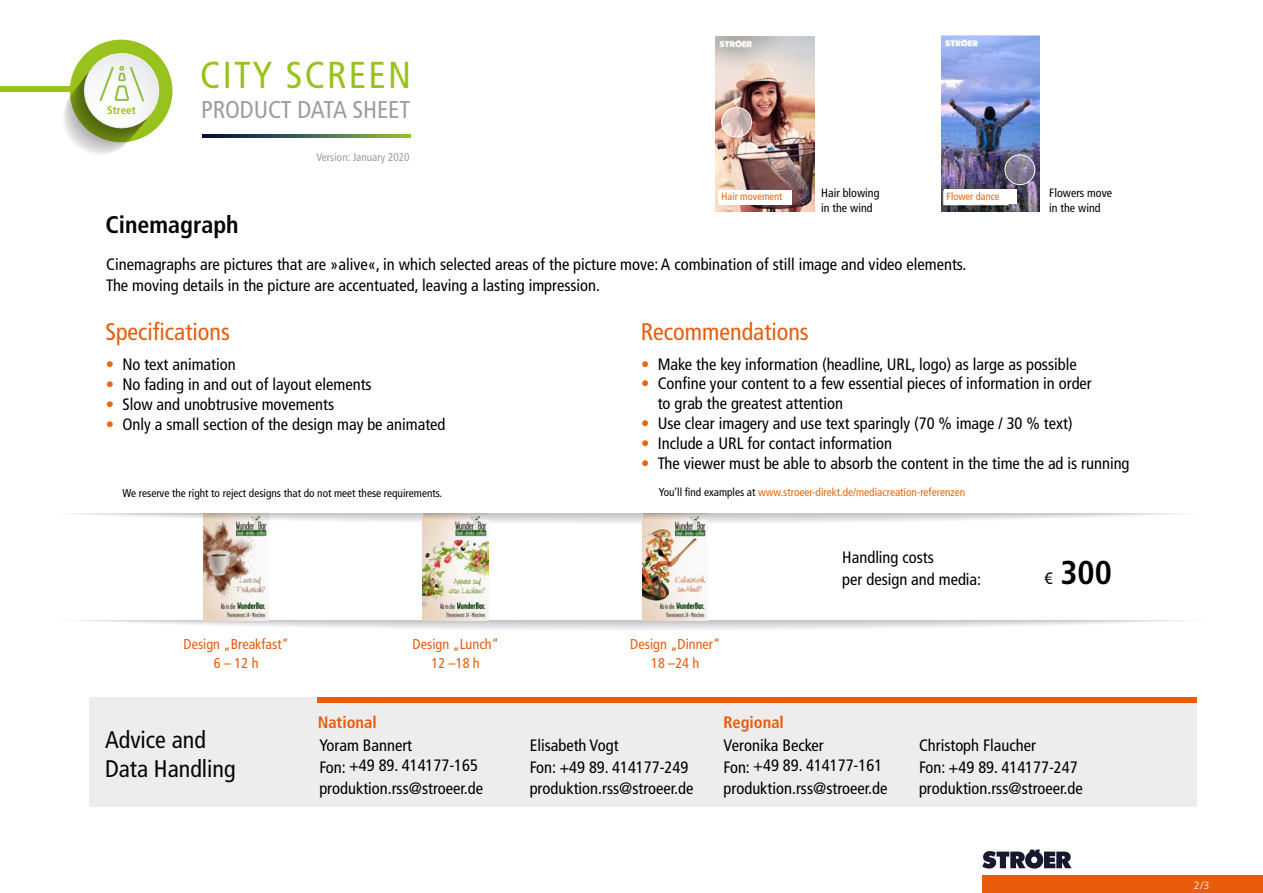
<style>
.page{position:relative;width:1263px;height:893px;background:#fff}
.page>*{position:absolute;margin:0;border:0;box-sizing:border-box;transform-origin:0 0}
.t1{font:condensed 37.5px "Frutiger LT Std";letter-spacing:.06em;color:#98c21d}
.t2{font:700 condensed 33px "Frutiger LT Std";color:#000}
.t3{font:condensed 24.3px "Frutiger LT Std";letter-spacing:-.005em;color:#9d9d9c}
.t4{font:condensed 24px "Frutiger LT Std";color:#ea5b0b}
.t5{font:condensed 24px/28.8px "Frutiger LT Std";color:#080505}
.t6{font:700 condensed 24px "Frutiger LT Std";color:#080505}
.t7{font:condensed 16.5px/21.5px "Frutiger LT Std";color:#000}
.t8{font:700 condensed 16.5px "Frutiger LT Std";color:#ea5b0b}
.t9{font:condensed 14.25px/19.5px "Frutiger LT Std";color:#ea5b0b;text-align:center}
.t10{font:condensed 12px/14.4px "Frutiger LT Std";color:#000}
.t11{font:condensed 11.25px "Frutiger LT Std";color:#ec6608}
.t12{font:condensed 11.25px "Frutiger LT Std";color:#000}
.t13{font:condensed 11.25px "Frutiger LT Std";color:#9d9d9c}
.t14{font:700 condensed 11.25px "Frutiger LT Std";color:#98c21d}
.t15{font:condensed 10.5px "Frutiger LT Std";color:#ec6608}
.t16{font:300 10.5px "Frutiger";color:#fff}
.s1{font-family:"Avenir LT Std";font-weight:800;font-stretch:normal;color:#ec6608}
.s2{color:#ec6608}
.s3{color:#000}
.s4{font-weight:400;font-size:16.5px}
</style>
<div class="page">
<div style="left:89px;top:697px;width:1108px;height:110px;background:#ededed"></div>
<div style="left:317px;top:697px;width:880px;height:5px;background:#ea5b0b"></div>
<div style="left:982px;top:876px;width:281px;height:17px;background:#ea5b0b"></div>
<svg style="left:982px;top:850px;width:89px;height:19px"></svg>
<div style="left:0;top:87px;width:77px;height:5px;background:#98c21d"></div>
<svg style="left:203px;top:134px;width:208px;height:4px"></svg>
<svg style="left:70px;top:40px;width:102px;height:102px;background:#85a91b"></svg>
<svg style="left:84px;top:53px;width:75px;height:75px"></svg>
<div style="left:85px;top:54px;width:73px;height:74px;background:linear-gradient(to right,#fbfbfc,#efeff1);border-radius:37px"></div>
<svg style="left:98px;top:65px;width:48px;height:38px"></svg>
<svg style="left:74px;top:620px;width:1114px;height:10px"></svg>
<img style="left:643px;top:525px;width:65px;height:95px">
<img style="left:203px;top:525px;width:66px;height:95px">
<img style="left:423px;top:525px;width:65px;height:95px">
<svg style="left:70px;top:513px;width:1114px;height:12px"></svg>
<img style="left:941px;top:36px;width:99px;height:176px">
<img style="left:715px;top:36px;width:99px;height:176px">
<div style="left:721px;top:107px;width:31px;height:30px;border:1px solid #fff;border-radius:50%"></div>
<svg style="left:721px;top:107px;width:30px;height:30px"></svg>
<div style="left:1005px;top:154px;width:30px;height:31px;border:1px solid #fff;border-radius:50%"></div>
<svg style="left:1005px;top:155px;width:29px;height:30px"></svg>
<div style="left:719px;top:190px;width:72px;height:15px;background:#fff"></div>
<div style="left:944px;top:189px;width:72px;height:15px;background:#fff"></div>
<p class="t14" style="left:107px;top:104px;width:30px">Street</p>
<h1 class="t1" style="left:200px;top:53px;width:212px">CITY SCREEN</h1>
<h3 class="t3" style="left:201px;top:96px;width:210px">PRODUCT DATA SHEET</h3>
<p class="t13" style="left:316px;top:151px;width:95px">Version: January 2020</p>
<h3 class="t6" style="left:106px;top:211px;width:135px">Cinemagraph</h3>
<p class="t15" style="left:721px;top:191px;width:62px">Hair movement</p>
<p class="t10" style="left:821px;top:186px;width:60px">Hair blowing</p>
<p class="t15" style="left:946px;top:191px;width:54px">Flower dance</p>
<p class="t10" style="left:821px;top:200px;width:53px">in the wind</p>
<p class="t7" style="left:106px;top:253px;width:861px">Cinemagraphs are pictures that are »alive«, in which selected areas of the picture move: A combination of still image and video elements.<br>The moving details in the picture are accentuated, leaving a lasting impression.</p>
<h3 class="t4" style="left:105px;top:318px;width:126px">Specifications</h3>
<h3 class="t4" style="left:641px;top:318px;width:169px">Recommendations</h3>
<p class="t10" style="left:1049px;top:186px;width:64px">Flowers move in the wind</p>
<p class="t7" style="left:106px;top:354px;width:131px"><span class="s1">•</span> No text animation</p>
<p class="t7" style="left:106px;top:374px;width:267px"><span class="s2">•</span> No fading in and out of layout elements</p>
<p class="t7" style="left:106px;top:393px;width:230px"><span class="s2">•</span> Slow and unobtrusive movements</p>
<p class="t7" style="left:106px;top:413px;width:341px"><span class="s2">•</span> Only a small section of the design may be animated</p>
<p class="t12" style="left:122px;top:487px;width:321px">We reserve the right to reject designs that do not meet these requirements.</p>
<p class="t7" style="left:641px;top:353px;width:437px"><span class="s1">•</span> Make the key information (headline, URL, logo) as large as possible</p>
<p class="t7" style="left:658px;top:374px;width:436px;line-height:19.8px;text-indent:-16px"><span class="s1">•</span> Confine your content to a few essential pieces of information in order to grab the greatest attention</p>
<p class="t7" style="left:641px;top:413px;width:433px"><span class="s1">•</span> Use clear imagery and use text sparingly (70 % image / 30 % text)</p>
<p class="t7" style="left:641px;top:433px;width:252px"><span class="s1">•</span> Include a URL for contact information</p>
<p class="t7" style="left:641px;top:452px;width:490px"><span class="s1">•</span> The viewer must be able to absorb the content in the time the ad is running</p>
<p class="t11" style="left:659px;top:486px;width:308px"><span class="s3">You’ll find examples at</span> www.stroeer-direkt.de/mediacreation-referenzen</p>
<p class="t7" style="left:842px;top:547px;width:140px">Handling costs<br>per design and media:</p>
<h2 class="t2" style="left:1044px;top:553px;width:69px"><span class="s4">€</span> 300</h2>
<p class="t9" style="left:184px;top:634px;width:107px">Design „Breakfast“<br>6 – 12 h</p>
<p class="t9" style="left:413px;top:634px;width:88px">Design „Lunch“<br>12 –18 h</p>
<p class="t9" style="left:630px;top:634px;width:91px">Design „Dinner“<br>18 –24 h</p>
<h3 class="t5" style="left:105px;top:726px;width:132px">Advice and<br>Data Handling</h3>
<p class="t8" style="left:318px;top:713px;width:61px">National</p>
<p class="t8" style="left:723px;top:713px;width:62px">Regional</p>
<p class="t7" style="left:319px;top:736px;width:160px;line-height:20px">Yoram Bannert<br>Fon: +49 89. 414177-165</p>
<p class="t7" style="left:319px;top:778px;width:165px">produktion.rss@stroeer.de</p>
<p class="t7" style="left:530px;top:735px;width:165px">Elisabeth Vogt<br>Fon: +49 89. 414177-249 produktion.rss@stroeer.de</p>
<p class="t7" style="left:919px;top:735px;width:165px">Christoph Flaucher<br>Fon: +49 89. 414177-247 produktion.rss@stroeer.de</p>
<p class="t7" style="left:724px;top:736px;width:160px;line-height:20px">Veronika Becker<br>Fon: +49 89. 414177-161</p>
<p class="t7" style="left:724px;top:778px;width:165px">produktion.rss@stroeer.de</p>
<p class="t16" style="left:1194px;top:879px;width:17px">2/3</p>
</div>
